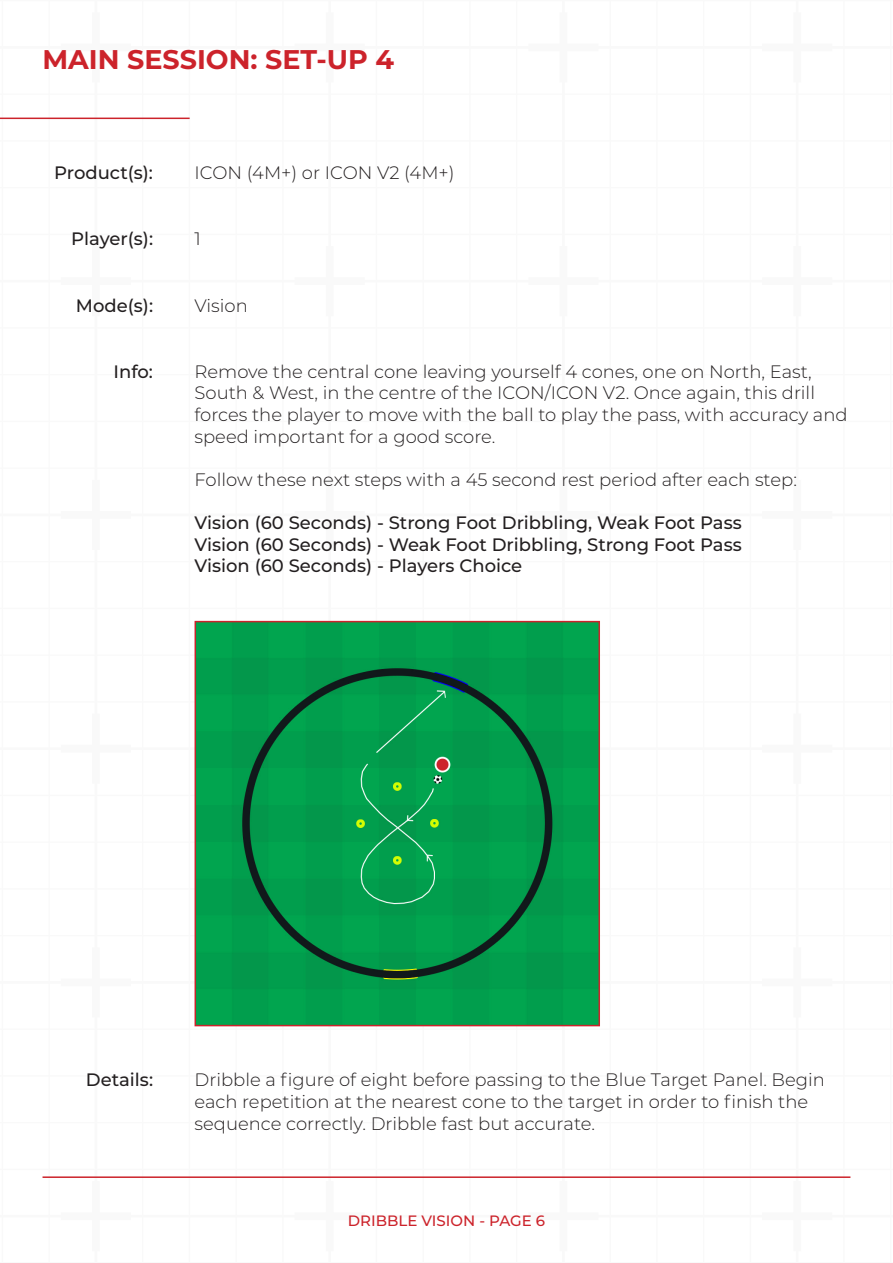
<style>
.page{position:relative;width:893px;height:1263px;background:#fff}
.page>*{position:absolute;margin:0;border:0;box-sizing:border-box;transform-origin:0 0}
.t1{font:700 27px "Montserrat";color:#cc232b}
.t2{font:300 18px/21.6px "Montserrat";color:#231f20}
.t3{font:500 18px "Montserrat";color:#231f20}
.t4{font:500 15px "Montserrat";color:#cc232b}
</style>
<div class="page">
<hr style="left:43px;top:1176px;width:807px;height:2px;background:#cc232b">
<hr style="left:0;top:118px;width:190px;height:1px;background:#cc232b">
<div style="left:198px;top:624px;width:399px;height:399px;background:#019e4d"></div>
<div style="left:195px;top:621px;width:405px;height:405px;border:2px solid #cc232b"></div>
<p class="t1" style="left:43px;top:40px;width:353px">MAIN SESSION: SET-UP 4</p>
<p class="t3" style="left:54px;top:160px;width:100px">Product(s):</p>
<p class="t3" style="left:71px;top:226px;width:83px">Player(s):</p>
<p class="t2" style="left:195px;top:161px;width:262px">ICON (4M+) or ICON V2 (4M+)</p>
<p class="t2" style="left:195px;top:228px;width:8px">1</p>
<p class="t3" style="left:76px;top:293px;width:79px">Mode(s):</p>
<p class="t2" style="left:195px;top:294px;width:55px">Vision</p>
<p class="t3" style="left:114px;top:359px;width:41px">Info:</p>
<p class="t2" style="left:195px;top:360px;width:655px">Remove the central cone leaving yourself 4 cones, one on North, East, South &amp; West, in the centre of the ICON/ICON V2. Once again, this drill forces the player to move with the ball to play the pass, with accuracy and speed important for a good score.</p>
<p class="t2" style="left:195px;top:468px;width:604px">Follow these next steps with a 45 second rest period after each step:</p>
<p class="t3" style="left:195px;top:510px;width:549px">Vision (60 Seconds) - Strong Foot Dribbling, Weak Foot Pass</p>
<p class="t3" style="left:195px;top:532px;width:549px">Vision (60 Seconds) - Weak Foot Dribbling, Strong Foot Pass</p>
<p class="t3" style="left:195px;top:553px;width:329px">Vision (60 Seconds) - Players Choice</p>
<p class="t3" style="left:86px;top:1067px;width:69px">Details:</p>
<p class="t2" style="left:195px;top:1068px;width:632px">Dribble a figure of eight before passing to the Blue Target Panel. Begin each repetition at the nearest cone to the target in order to finish the sequence correctly. Dribble fast but accurate.</p>
<p class="t4" style="left:348px;top:1210px;width:199px">DRIBBLE VISION - PAGE 6</p>
</div>
